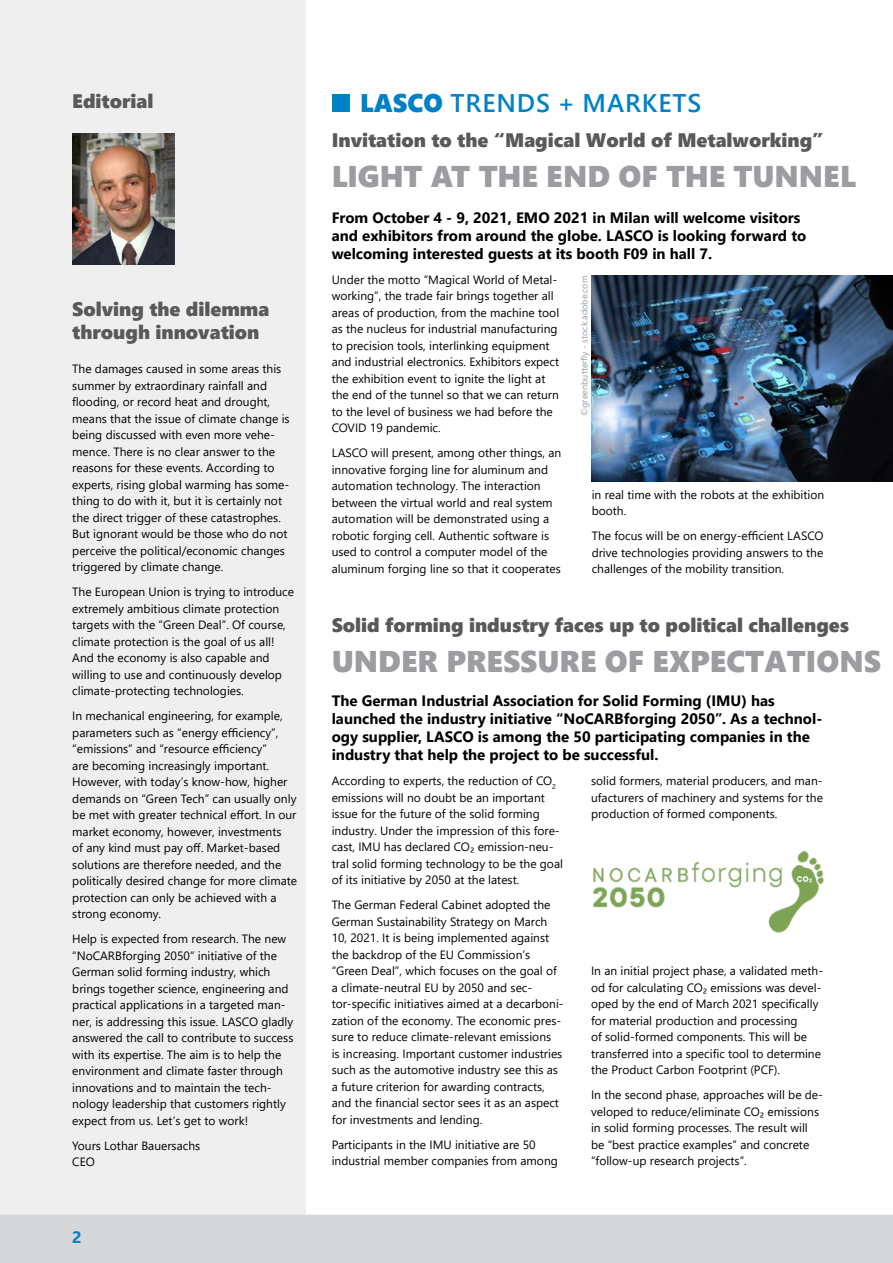
<style>
.page{position:relative;width:893px;height:1263px;background:#fff}
.page>*{position:absolute;margin:0;border:0;box-sizing:border-box;transform-origin:0 0}
.t1{font:30px "Segoe UI Black";color:#9b9da0}
.t2{font:600 25.5px "Segoe UI";letter-spacing:.035em;color:#0081c6}
.t3{font:19.5px/23.4px "Segoe UI Black";color:#58595b}
.t4{font:700 16.5px "Segoe UI";color:#0081c6}
.t5{font:700 15px/18px "Segoe UI";color:#000}
.t6{font:12px/16.5px "Segoe UI";color:#000}
.t7{font:9px "Segoe UI";color:#9b9da0}
.s1{font-family:"Segoe UI Black";font-weight:400}
</style>
<div class="page">
<div style="left:0;top:0;width:306px;height:1263px;background:#efeff0"></div>
<div style="left:0;top:1214px;width:893px;height:49px;background:#d5d7d8"></div>
<div style="left:332px;top:94px;width:18px;height:18px;background:#0081c6"></div>
<img style="left:591px;top:275px;width:302px;height:206px">
<img style="left:72px;top:133px;width:103px;height:132px">
<img style="left:593px;top:850px;width:231px;height:83px">
<h3 class="t3" style="left:72px;top:88px;width:83px">Editorial</h3>
<h2 class="t2" style="left:360px;top:79px;width:343px"><span class="s1">LASCO</span> TRENDS + MARKETS</h2>
<h3 class="t3" style="left:72px;top:296px;width:199px">Solving the dilemma through innovation</h3>
<p class="t6" style="left:72px;top:360px;width:219px">The damages caused in some areas this summer by extraordinary rainfall and flooding, or record heat and drought, means that the issue of climate change is being discussed with even more vehe&shy;mence. There is no clear answer to the reasons for these events. According to experts, rising global warming has some&shy;thing to do with it, but it is certainly not the direct trigger of these catastrophes.<br>But ignorant would be those who do not perceive the political/economic changes triggered by climate change.</p>
<p class="t6" style="left:72px;top:583px;width:223px">The European Union is trying to introduce extremely ambitious climate protection targets with the “Green Deal”. Of course, climate protection is the goal of us all!<br>And the economy is also capable and willing to use and continuously develop climate-protecting technologies.</p>
<p class="t6" style="left:72px;top:707px;width:226px">In mechanical engineering, for example, parameters such as “energy efficiency”, “emissions” and “resource efficiency”<br>are becoming increasingly important.<br>However, with today’s know-how, higher demands on “Green Tech” can usually only be met with greater technical effort. In our market economy, however, investments<br>of any kind must pay off. Market-based solutions are therefore needed, and the politically desired change for more climate protection can only be achieved with a strong economy.</p>
<p class="t6" style="left:72px;top:930px;width:223px">Help is expected from research. The new “NoCARBforging 2050” initiative of the German solid forming industry, which brings together science, engineering and practical applications in a targeted man&shy;ner, is addressing this issue. LASCO gladly answered the call to contribute to success with its expertise. The aim is to help the environment and climate faster through innovations and to maintain the tech&shy;nology leadership that customers rightly expect from us. Let’s get to work!</p>
<p class="t6" style="left:72px;top:1136px;width:129px">Yours Lothar Bauersachs<br>CEO</p>
<h3 class="t4" style="left:72px;top:1222px;width:11px">2</h3>
<h3 class="t3" style="left:332px;top:127px;width:493px">Invitation to the “Magical World of Metalworking”</h3>
<h1 class="t1" style="left:332px;top:155px;width:526px">LIGHT AT THE END OF THE TUNNEL</h1>
<p class="t5" style="left:332px;top:207px;width:476px">From October 4 - 9, 2021, EMO 2021 in Milan will welcome visitors and exhibitors from around the globe. LASCO is looking forward to welcoming interested guests at its booth F09 in hall 7.</p>
<p class="t6" style="left:332px;top:270px;width:229px">Under the motto “Magical World of Metal&shy;working”, the trade fair brings together all areas of production, from the machine tool as the nucleus for industrial manufacturing to precision tools, interlinking equipment and industrial electronics. Exhibitors expect the exhibition event to ignite the light at the end of the tunnel so that we can return to the level of business we had before the COVID 19 pandemic.</p>
<p class="t6" style="left:332px;top:444px;width:231px">LASCO will present, among other things, an innovative forging line for aluminum and automation technology. The interaction between the virtual world and real system automation will be demonstrated using a robotic forging cell. Authentic software is used to control a computer model of the aluminum forging line so that it cooperates</p>
<p class="t7" style="left:576px;top:416px;width:142px;rotate:-90deg">©greenbutterfly - stock.adobe.com</p>
<p class="t6" style="left:592px;top:485px;width:234px">in real time with the robots at the exhibition booth.</p>
<p class="t6" style="left:592px;top:527px;width:233px;text-align:justify">The focus will be on energy-efficient LASCO drive technologies providing answers to the challenges of the mobility transition.</p>
<h3 class="t3" style="left:332px;top:612px;width:519px">Solid forming industry faces up to political challenges</h3>
<h1 class="t1" style="left:332px;top:639px;width:551px">UNDER PRESSURE OF EXPECTATIONS</h1>
<p class="t5" style="left:332px;top:690px;width:492px">The German Industrial Association for Solid Forming (IMU) has launched the industry initiative “NoCARBforging 2050”. As a technol&shy;ogy supplier, LASCO is among the 50 participating companies in the industry that help the project to be successful.</p>
<p class="t6" style="left:332px;top:771px;width:233px">According to experts, the reduction of CO<sub>2 </sub>emissions will no doubt be an important issue for the future of the solid forming industry. Under the impression of this fore&shy;cast, IMU has declared CO₂ emission-neu&shy;tral solid forming technology to be the goal of its initiative by 2050 at the latest.</p>
<p class="t6" style="left:332px;top:895px;width:234px">The German Federal Cabinet adopted the German Sustainability Strategy on March 10, 2021. It is being implemented against the backdrop of the EU Commission’s “Green Deal”, which focuses on the goal of a climate-neutral EU by 2050 and sec&shy;tor-specific initiatives aimed at a decarboni&shy;zation of the economy. The economic pres&shy;sure to reduce climate-relevant emissions<br>is increasing. Important customer industries such as the automotive industry see this as a future criterion for awarding contracts, and the financial sector sees it as an aspect for investments and lending.</p>
<p class="t6" style="left:332px;top:1135px;width:228px">Participants in the IMU initiative are 50 industrial member companies from among</p>
<p class="t6" style="left:591px;top:771px;width:233px;text-align:justify">solid formers, material producers, and man&shy;ufacturers of machinery and systems for the production of formed components.</p>
<p class="t6" style="left:591px;top:962px;width:234px">In an initial project phase, a validated meth&shy;od for calculating CO₂ emissions was devel&shy;oped by the end of March 2021 specifically for material production and processing<br>of solid-formed components. This will be transferred into a specific tool to determine the Product Carbon Footprint (PCF).</p>
<p class="t6" style="left:591px;top:1086px;width:233px">In the second phase, approaches will be de&shy;veloped to reduce/eliminate CO₂ emissions in solid forming processes. The result will be “best practice examples” and concrete “follow-up research projects”.</p>
</div>
